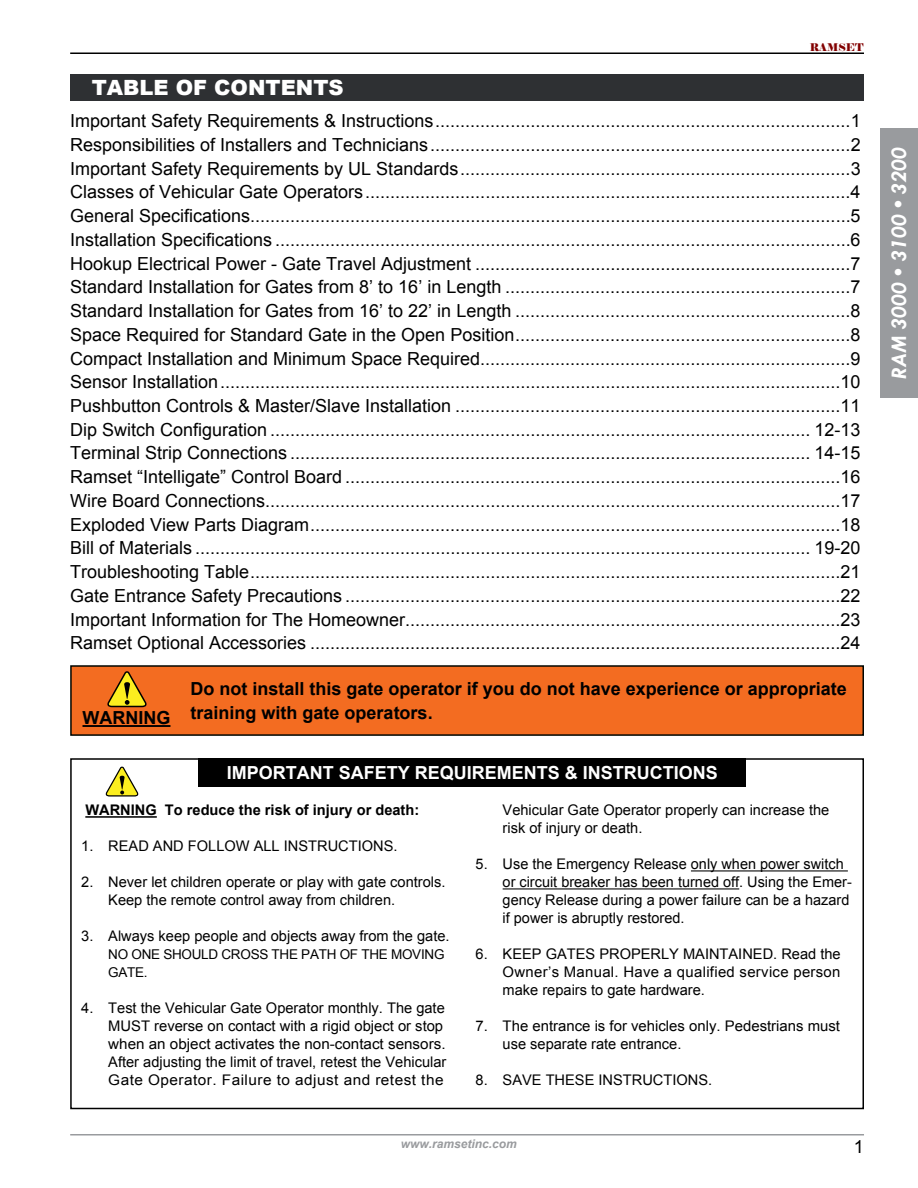
<style>
.page{position:relative;width:918px;height:1188px;background:#fff}
.page>*{position:absolute;margin:0;border:0;box-sizing:border-box;transform-origin:0 0}
.t1{font:italic 700 22.5px "Tw Cen";color:#fff}
.t2{font:900 21px "Arial";color:#fff}
.t3{font:18px/23.7px "Arial";color:#000;text-align:justify}
.t4{font:700 18px/24px "Arial";color:#000}
.t5{font:700 18px "Arial";color:#fff}
.t6{font:14.7px/18px "Arial";color:#000}
.t7{font:700 14.7px "Arial";color:#000}
.t8{font:13.5px/18px "Arial";letter-spacing:-.02em;color:#000}
.t9{font:italic 700 12px "Arial";color:#999b9e}
.t10{font:10.5px "Elephant";color:#820000}
</style>
<div class="page">
<div style="left:880px;top:128px;width:38px;height:270px;background:#999b9e"></div>
<hr style="left:70px;top:52px;width:794px;height:2px;background:#000">
<hr style="left:70px;top:1134px;width:794px;height:2px;background:#999b9e">
<div style="left:70px;top:665px;width:794px;height:71px;background:#f36c21;border:2px solid #000600"></div>
<svg style="left:107px;top:671px;width:40px;height:36px"></svg>
<hr style="left:82px;top:725px;width:88px;height:2px;background:#000">
<div style="left:70px;top:74px;width:794px;height:27px;background:#2e3033"></div>
<hr style="left:85px;top:816px;width:72px;height:2px;background:#000">
<hr style="left:691px;top:870px;width:157px;height:1px;background:#000">
<hr style="left:503px;top:888px;width:236px;height:1px;background:#000">
<div style="left:199px;top:758px;width:547px;height:29px;background:#000"></div>
<svg style="left:105px;top:766px;width:34px;height:31px"></svg>
<p class="t10" style="left:810px;top:41px;width:55px">RAMSET</p>
<p class="t2" style="left:92px;top:72px;width:253px">TABLE OF CONTENTS</p>
<p class="t3" style="left:70px;top:109px;width:792px">Important Safety Requirements &amp; Instructions...................................................................................1<br>Responsibilities of Installers and Technicians....................................................................................2<br>Important Safety Requirements by UL Standards..............................................................................3<br>Classes of Vehicular Gate Operators.................................................................................................4<br>General Specifications........................................................................................................................5<br>Installation Specifications ...................................................................................................................6<br>Hookup Electrical Power - Gate Travel Adjustment ...........................................................................7<br>Standard Installation for Gates from 8’ to 16’ in Length .....................................................................7<br>Standard Installation for Gates from 16’ to 22’ in Length ...................................................................8<br>Space Required for Standard Gate in the Open Position...................................................................8<br>Compact Installation and Minimum Space Required..........................................................................9<br>Sensor Installation............................................................................................................................10<br>Pushbutton Controls &amp; Master/Slave Installation .............................................................................11<br>Dip Switch Configuration ............................................................................................................ 12-13<br>Terminal Strip Connections ........................................................................................................ 14-15<br>Ramset “Intelligate” Control Board ...................................................................................................16<br>Wire Board Connections...................................................................................................................17<br>Exploded View Parts Diagram..........................................................................................................18<br>Bill of Materials ........................................................................................................................... 19-20<br>Troubleshooting Table......................................................................................................................21<br>Gate Entrance Safety Precautions ...................................................................................................22<br>Important Information for The Homeowner.......................................................................................23<br>Ramset Optional Accessories ..........................................................................................................24</p>
<p class="t4" style="left:82px;top:677px;width:766px;text-indent:108px">Do not install this gate operator if you do not have experience or appropriate<br>WARNING training with gate operators.</p>
<p class="t5" style="left:227px;top:761px;width:493px">IMPORTANT SAFETY REQUIREMENTS &amp; INSTRUCTIONS</p>
<p class="t7" style="left:85px;top:801px;width:335px">WARNING To reduce the risk of injury or death:</p>
<p class="t6" style="left:81px;top:837px;width:318px">1. READ AND FOLLOW ALL INSTRUCTIONS.</p>
<p class="t6" style="left:108px;top:873px;width:339px;text-indent:-27px">2. Never let children operate or play with gate controls.<br>Keep the remote control away from children.</p>
<p class="t6" style="left:81px;top:927px;width:370px">3. Always keep people and objects away from the gate.</p>
<p class="t8" style="left:108px;top:946px;width:338px">NO ONE SHOULD CROSS THE PATH OF THE MOVING<br>GATE.</p>
<p class="t6" style="left:108px;top:999px;width:340px;text-indent:-27px">4. Test the Vehicular Gate Operator monthly. The gate MUST reverse on contact with a rigid object or stop when an object activates the non-contact sensors.<br>After adjusting the limit of travel, retest the Vehicular Gate Operator. Failure to adjust and retest the</p>
<p class="t6" style="left:503px;top:801px;width:328px">Vehicular Gate Operator properly can increase the risk of injury or death.</p>
<p class="t6" style="left:503px;top:855px;width:351px;text-indent:-27px">5. Use the Emergency Release only when power switch or circuit breaker has been turned off. Using the Emer&shy;gency Release during a power failure can be a hazard if power is abruptly restored.</p>
<p class="t6" style="left:503px;top:945px;width:340px;text-align:justify;text-indent:-27px">6. KEEP GATES PROPERLY MAINTAINED. Read the Owner’s Manual. Have a qualified service person make repairs to gate hardware.</p>
<p class="t6" style="left:503px;top:1017px;width:339px;text-indent:-27px">7. The entrance is for vehicles only. Pedestrians must use separate rate entrance.</p>
<p class="t6" style="left:476px;top:1071px;width:238px">8. SAVE THESE INSTRUCTIONS.</p>
<p class="t9" style="left:401px;top:1136px;width:118px">www.ramsetinc.com</p>
<p class="t3" style="left:854px;top:1135px;width:12px">1</p>
<p class="t1" style="left:885px;top:379px;width:233px;rotate:-90deg">RAM 3000 • 3100 • 3200</p>
</div>
